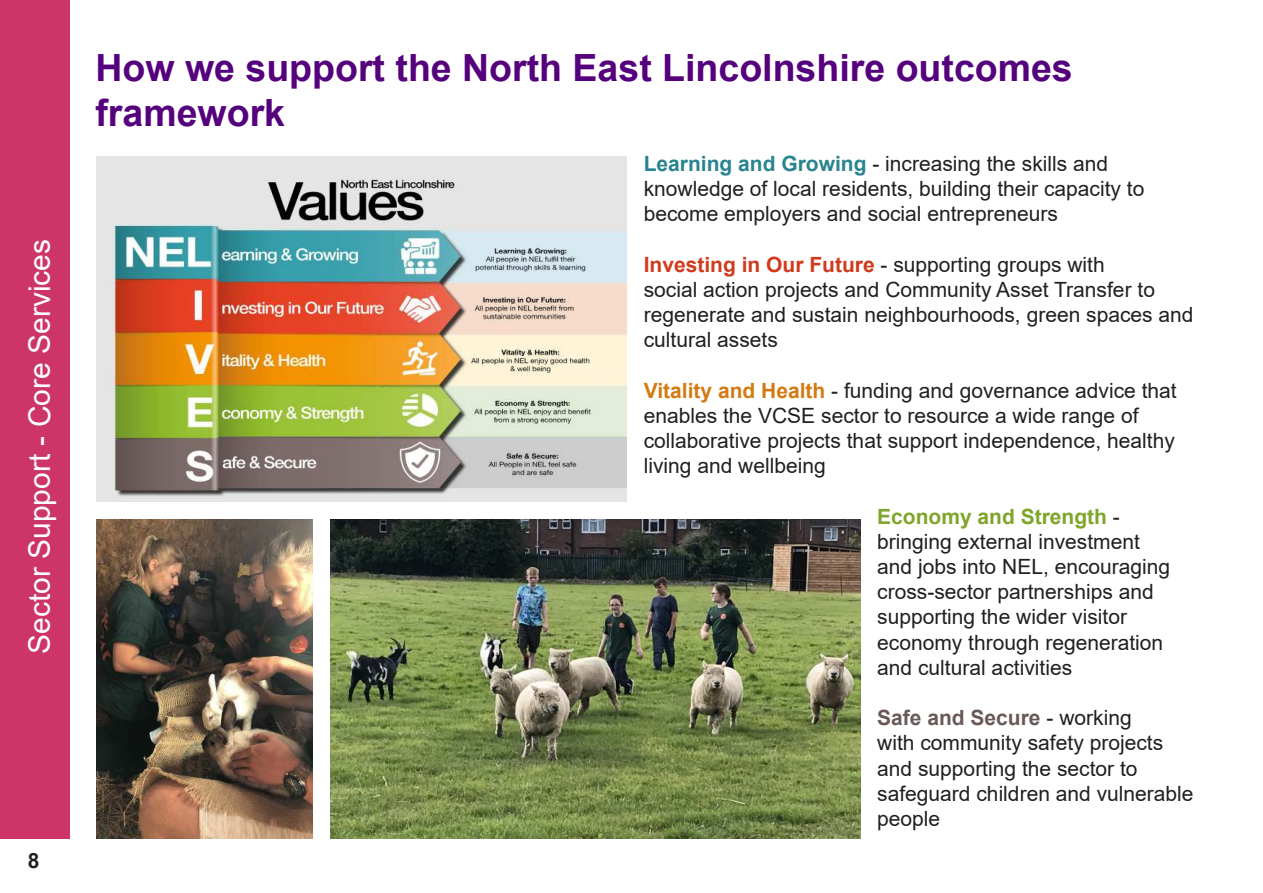
<style>
.page{position:relative;width:1263px;height:893px;background:#fff}
.page>*{position:absolute;margin:0;border:0;box-sizing:border-box;transform-origin:0 0}
.t1{font:700 37.5px/45px "Arial";color:#55017d}
.t2{font:30px "Arial";color:#fff}
.t3{font:21px/25.2px "Arial";color:#221f1f}
.t4{font:700 21px "Arial";color:#221f1f}
.s1{font-weight:700;color:#2a848f}
.s2{font-weight:700;color:#d03b1d}
.s3{font-weight:700;color:#d27b12}
.s4{font-weight:700;color:#7fa52b}
.s5{font-weight:700;color:#695959}
</style>
<div class="page">
<img style="left:330px;top:520px;width:530px;height:318px">
<img style="left:96px;top:520px;width:217px;height:318px">
<img style="left:96px;top:156px;width:530px;height:346px">
<div style="left:0;top:0;width:69px;height:839px;background:#cd3568"></div>
<h2 class="t2" style="left:28px;top:654px;width:417px;rotate:-90deg">Sector Support - Core Services</h2>
<p class="t4" style="left:28px;top:853px;width:13px">8</p>
<h1 class="t1" style="left:95px;top:49px;width:979px">How we support the North East Lincolnshire outcomes framework</h1>
<p class="t3" style="left:644px;top:153px;width:502px"><span class="s1">Learning and Growing</span> - increasing the skills and knowledge of local residents, building their capacity to become employers and social entrepreneurs</p>
<p class="t3" style="left:644px;top:253px;width:551px"><span class="s2">Investing in Our Future</span> - supporting groups with<br>social action projects and Community Asset Transfer to regenerate and sustain neighbourhoods, green spaces and cultural assets</p>
<p class="t3" style="left:644px;top:379px;width:535px"><span class="s3">Vitality and Health</span> - funding and governance advice that enables the VCSE sector to resource a wide range of collaborative projects that support independence, healthy living and wellbeing</p>
<p class="t3" style="left:877px;top:505px;width:294px"><span class="s4">Economy and Strength</span> - bringing external investment and jobs into NEL, encouraging cross-sector partnerships and supporting the wider visitor economy through regeneration and cultural activities</p>
<p class="t3" style="left:877px;top:707px;width:318px"><span class="s5">Safe and Secure</span> - working<br>with community safety projects and supporting the sector to safeguard children and vulnerable people</p>
</div>
